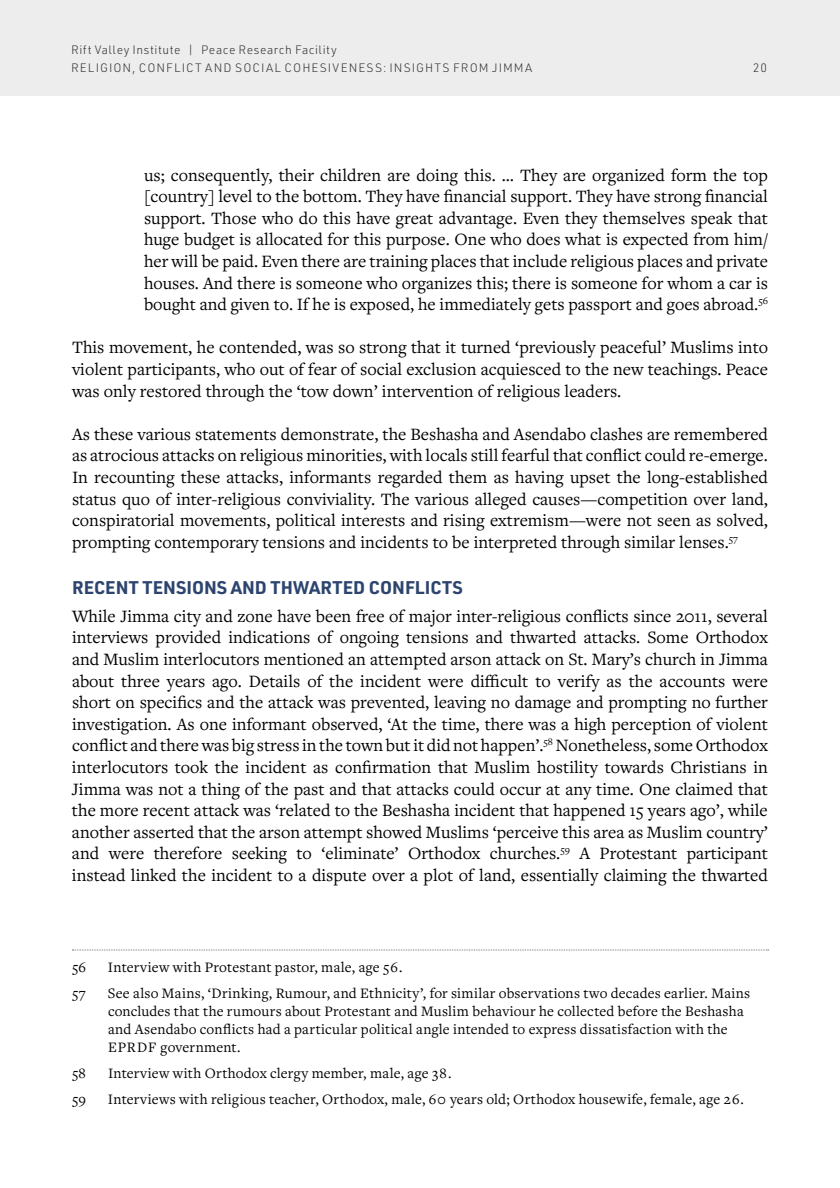
<style>
.page{position:relative;width:840px;height:1188px;background:#fff}
.page>*{position:absolute;margin:0;border:0;box-sizing:border-box;transform-origin:0 0}
.t1{font:18px/21.6px "Freight Text Pro";color:#000;text-align:justify}
.t2{font:700 18px "URWDIN";color:#2d456e}
.t3{font:15px/18px "Freight Text Pro";letter-spacing:.015em;color:#000}
.t4{font:300 12px/18px "URWDIN";letter-spacing:.08em;color:#383839}
</style>
<div class="page">
<div style="left:0;top:0;width:840px;height:96px;background:#ededee"></div>
<svg style="left:72px;top:950px;width:697px;height:1px"></svg>
<p class="t4" style="left:71px;top:40px;width:463px">Rift Valley Institute | Peace Research Facility<br>RELIGION, CONFLICT AND SOCIAL COHESIVENESS: INSIGHTS FROM JIMMA</p>
<p class="t4" style="left:754px;top:58px;width:15px">20</p>
<p class="t1" style="left:144px;top:163px;width:626px">us; consequently, their children are doing this. … They are organized form the top [country] level to the bottom. They have financial support. They have strong financial support. Those who do this have great advantage. Even they themselves speak that huge budget is allocated for this purpose. One who does what is expected from him/ her will be paid. Even there are training places that include religious places and private houses. And there is someone who organizes this; there is someone for whom a car is bought and given to. If he is exposed, he immediately gets passport and goes abroad.<sup>56</sup></p>
<p class="t1" style="left:72px;top:336px;width:698px">This movement, he contended, was so strong that it turned ‘previously peaceful’ Muslims into violent participants, who out of fear of social exclusion acquiesced to the new teachings. Peace was only restored through the ‘tow down’ intervention of religious leaders.</p>
<p class="t1" style="left:72px;top:423px;width:698px">As these various statements demonstrate, the Beshasha and Asendabo clashes are remembered as atrocious attacks on religious minorities, with locals still fearful that conflict could re-emerge.<br>In recounting these attacks, informants regarded them as having upset the long-established status quo of inter-religious conviviality. The various alleged causes—competition over land, conspiratorial movements, political interests and rising extremism—were not seen as solved, prompting contemporary tensions and incidents to be interpreted through similar lenses.<sup>57</sup></p>
<p class="t2" style="left:72px;top:576px;width:392px">RECENT TENSIONS AND THWARTED CONFLICTS</p>
<p class="t1" style="left:72px;top:604px;width:698px">While Jimma city and zone have been free of major inter-religious conflicts since 2011, several interviews provided indications of ongoing tensions and thwarted attacks. Some Orthodox and Muslim interlocutors mentioned an attempted arson attack on St. Mary’s church in Jimma about three years ago. Details of the incident were difficult to verify as the accounts were short on specifics and the attack was prevented, leaving no damage and prompting no further investigation. As one informant observed, ‘At the time, there was a high perception of violent conflict and there was big stress in the town but it did not happen’.<sup>58</sup> Nonetheless, some Orthodox interlocutors took the incident as confirmation that Muslim hostility towards Christians in Jimma was not a thing of the past and that attacks could occur at any time. One claimed that the more recent attack was ‘related to the Beshasha incident that happened 15 years ago’, while another asserted that the arson attempt showed Muslims ‘perceive this area as Muslim country’ and were therefore seeking to ‘eliminate’ Orthodox churches.<sup>59</sup> A Protestant participant instead linked the incident to a dispute over a plot of land, essentially claiming the thwarted</p>
<p class="t3" style="left:72px;top:958px;width:15px">56</p>
<p class="t3" style="left:108px;top:958px;width:296px">Interview with Protestant pastor, male, age 56.</p>
<p class="t3" style="left:72px;top:984px;width:15px">57</p>
<p class="t3" style="left:108px;top:984px;width:644px">See also Mains, ‘Drinking, Rumour, and Ethnicity’, for similar observations two decades earlier. Mains concludes that the rumours about Protestant and Muslim behaviour he collected before the Beshasha and Asendabo conflicts had a particular political angle intended to express dissatisfaction with the EPRDF government.</p>
<p class="t3" style="left:72px;top:1064px;width:15px">58</p>
<p class="t3" style="left:108px;top:1064px;width:345px">Interview with Orthodox clergy member, male, age 38.</p>
<p class="t3" style="left:72px;top:1090px;width:15px">59</p>
<p class="t3" style="left:108px;top:1090px;width:638px">Interviews with religious teacher, Orthodox, male, 60 years old; Orthodox housewife, female, age 26.</p>
</div>
